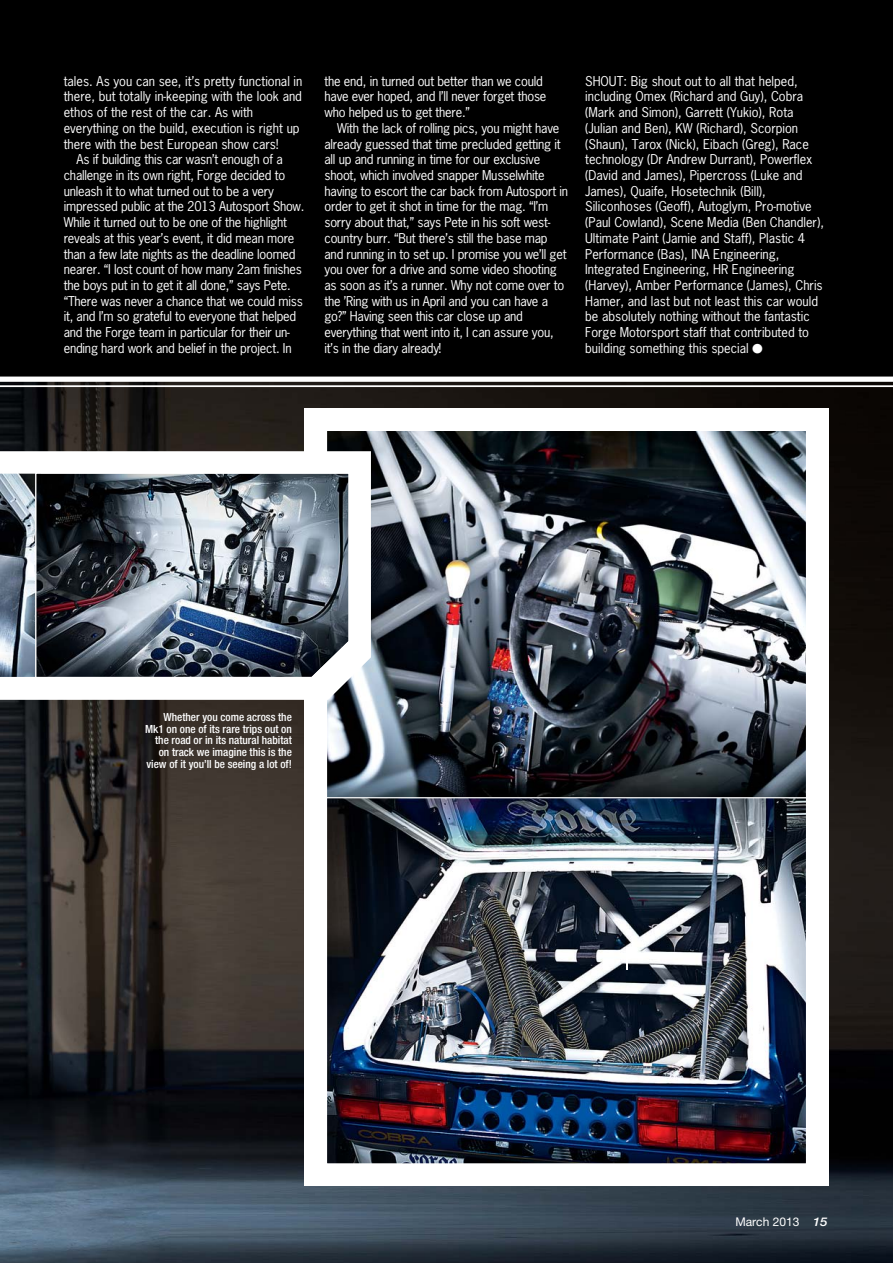
<style>
.page{position:relative;width:893px;height:1263px;background:#fff}
.page>*{position:absolute;margin:0;border:0;box-sizing:border-box;transform-origin:0 0}
.t1{font:12.75px/15.8px "News Gothic";letter-spacing:-.015em;color:#fff}
.t2{font:12px "Helvetica Neue";color:#fff}
.t3{font:500 condensed 11.25px/12px "Helvetica Neue";color:#fff;text-align:right}
.s1{font-weight:500;font-style:italic}
</style>
<div class="page">
<img style="left:0;top:382px;width:893px;height:881px">
<div style="left:0;top:0;width:893px;height:379px;background:#000"></div>
<div style="left:0;top:377px;width:893px;height:5px;background:#fff"></div>
<hr style="left:0;top:385px;width:893px;height:2px;background:#fff">
<div style="left:305px;top:409px;width:524px;height:777px;background:#fff"></div>
<img style="left:328px;top:432px;width:477px;height:365px">
<img style="left:328px;top:799px;width:477px;height:364px">
<svg style="left:626px;top:955px;width:2px;height:15px"></svg>
<svg style="left:0;top:451px;width:371px;height:249px"></svg>
<svg style="left:0;top:472px;width:35px;height:206px"></svg>
<img style="left:35px;top:472px;width:315px;height:206px">
<p class="t1" style="left:64px;top:74px;width:240px">tales. As you can see, it’s pretty functional in</p>
<p class="t1" style="left:64px;top:90px;width:240px">there, but totally in-keeping with the look and</p>
<p class="t1" style="left:64px;top:105px;width:191px">ethos of the rest of the car. As with</p>
<p class="t1" style="left:64px;top:121px;width:237px">everything on the build, execution is right up</p>
<p class="t1" style="left:64px;top:137px;width:216px">there with the best European show cars!</p>
<p class="t1" style="left:77px;top:153px;width:208px">As if building this car wasn’t enough of a</p>
<p class="t1" style="left:64px;top:168px;width:223px">challenge in its own right, Forge decided to</p>
<p class="t1" style="left:64px;top:184px;width:212px">unleash it to what turned out to be a very</p>
<p class="t1" style="left:64px;top:200px;width:242px">impressed public at the 2013 Autosport Show.</p>
<p class="t1" style="left:64px;top:216px;width:225px">While it turned out to be one of the highlight</p>
<p class="t1" style="left:64px;top:231px;width:232px">reveals at this year’s event, it did mean more</p>
<p class="t1" style="left:64px;top:247px;width:233px">than a few late nights as the deadline loomed</p>
<p class="t1" style="left:64px;top:263px;width:240px">nearer. “I lost count of how many 2am finishes</p>
<p class="t1" style="left:64px;top:278px;width:229px">the boys put in to get it all done,” says Pete.</p>
<p class="t1" style="left:64px;top:294px;width:240px">“There was never a chance that we could miss</p>
<p class="t1" style="left:64px;top:310px;width:234px">it, and I’m so grateful to everyone that helped</p>
<p class="t1" style="left:64px;top:326px;width:227px">and the Forge team in particular for their un-</p>
<p class="t1" style="left:64px;top:341px;width:229px">ending hard work and belief in the project. In</p>
<p class="t1" style="left:324px;top:74px;width:223px">the end, in turned out better than we could have ever hoped, and I’ll never forget those who helped us to get there.”</p>
<p class="t1" style="left:324px;top:121px;width:245px;text-indent:13px">With the lack of rolling pics, you might have already guessed that time precluded getting it all up and running in time for our exclusive shoot, which involved snapper Musselwhite having to escort the car back from Autosport in order to get it shot in time for the mag. “I’m sorry about that,” says Pete in his soft west&shy;country burr. “But there’s still the base map and running in to set up. I promise you we’ll get you over for a drive and some video shooting as soon as it’s a runner. Why not come over to the ’Ring with us in April and you can have a go?” Having seen this car close up and everything that went into it, I can assure you, it’s in the diary already!</p>
<p class="t1" style="left:585px;top:74px;width:240px">SHOUT: Big shout out to all that helped, including Omex (Richard and Guy), Cobra (Mark and Simon), Garrett (Yukio), Rota (Julian and Ben), KW (Richard), Scorpion (Shaun), Tarox (Nick), Eibach (Greg), Race technology (Dr Andrew Durrant), Powerflex (David and James), Pipercross (Luke and James), Quaife, Hosetechnik (Bill), Siliconhoses (Geoff), Autoglym, Pro-motive (Paul Cowland), Scene Media (Ben Chandler), Ultimate Paint (Jamie and Staff), Plastic 4<br>Performance (Bas), INA Engineering, Integrated Engineering, HR Engineering (Harvey), Amber Performance (James), Chris Hamer, and last but not least this car would be absolutely nothing without the fantastic Forge Motorsport staff that contributed to building something this special ●</p>
<p class="t3" style="left:145px;top:711px;width:148px">Whether you come across the<br>Mk1 on one of its rare trips out on the road or in its natural habitat on track we imagine this is the view of it you’ll be seeing a lot of!</p>
<p class="t2" style="left:735px;top:1217px;width:93px">March 2013 <span class="s1">15</span></p>
</div>
